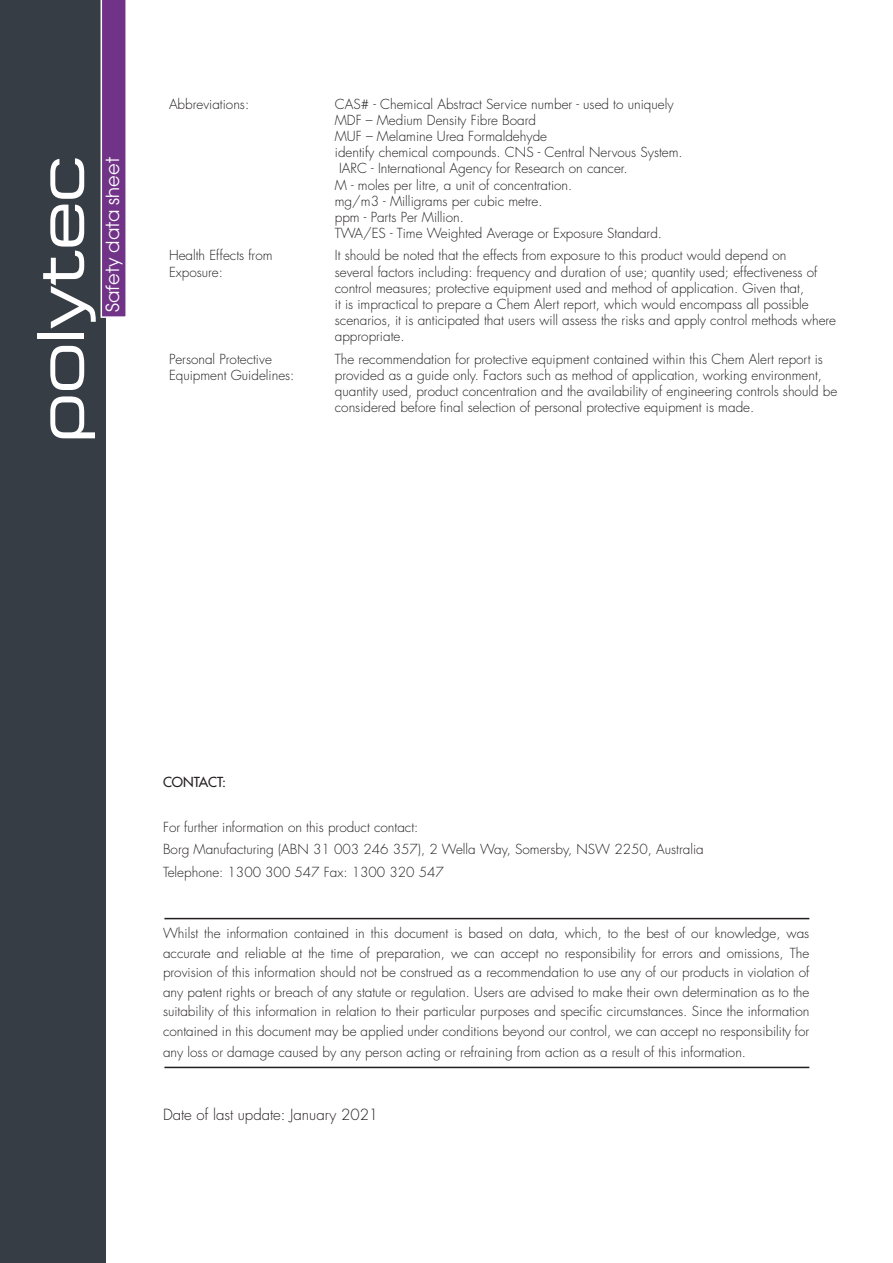
<style>
.page{position:relative;width:893px;height:1263px;background:#fff}
.page>*{position:absolute;margin:0;border:0;box-sizing:border-box;transform-origin:0 0}
.t1{font:18px "Avant Garde";color:#fff}
.t2{font:300 15px "Futura";color:#231f20}
.t3{font:300 13.5px/16.2px "Futura";color:#231f20}
.t4{font:13.5px "Futura";color:#231f20}
</style>
<div class="page">
<div style="left:0;top:0;width:105px;height:1263px;background:#363d45"></div>
<svg style="left:43px;top:0;width:83px;height:329px"></svg>
<svg style="left:50px;top:346px;width:45px;height:92px"></svg>
<div style="left:37px;top:333px;width:47px;height:6px;background:#fff"></div>
<hr style="left:164px;top:918px;width:645px;height:1px;background:#231f20">
<hr style="left:164px;top:1067px;width:645px;height:1px;background:#231f20">
<h1 class="t1" style="left:106px;top:312px;width:156px;rotate:-90deg">Safety data sheet</h1>
<p class="t3" style="left:169px;top:97px;width:82px">Abbreviations:</p>
<p class="t3" style="left:335px;top:97px;width:340px">CAS# - Chemical Abstract Service number - used to uniquely</p>
<p class="t3" style="left:335px;top:113px;width:203px">MDF – Medium Density Fibre Board</p>
<p class="t3" style="left:335px;top:129px;width:214px">MUF – Melamine Urea Formaldehyde</p>
<p class="t3" style="left:335px;top:145px;width:349px">identify chemical compounds. CNS - Central Nervous System.</p>
<p class="t3" style="left:339px;top:161px;width:290px">IARC - International Agency for Research on cancer.</p>
<p class="t3" style="left:335px;top:178px;width:239px">M - moles per litre, a unit of concentration.</p>
<p class="t3" style="left:335px;top:194px;width:209px">mg/m3 - Milligrams per cubic metre.</p>
<p class="t3" style="left:335px;top:210px;width:131px">ppm - Parts Per Million.</p>
<p class="t3" style="left:335px;top:226px;width:329px">TWA/ES - Time Weighted Average or Exposure Standard.</p>
<p class="t3" style="left:169px;top:249px;width:105px">Health Effects from<br>Exposure:</p>
<p class="t3" style="left:335px;top:249px;width:503px">It should be noted that the effects from exposure to this product would depend on<br>several factors including: frequency and duration of use; quantity used; effectiveness of control measures; protective equipment used and method of application. Given that,<br>it is impractical to prepare a Chem Alert report, which would encompass all possible scenarios, it is anticipated that users will assess the risks and apply control methods where appropriate.</p>
<p class="t3" style="left:169px;top:352px;width:127px">Personal Protective<br>Equipment Guidelines:</p>
<p class="t3" style="left:335px;top:352px;width:504px">The recommendation for protective equipment contained within this Chem Alert report is provided as a guide only. Factors such as method of application, working environment, quantity used, product concentration and the availability of engineering controls should be considered before final selection of personal protective equipment is made.</p>
<p class="t4" style="left:163px;top:775px;width:64px">CONTACT:</p>
<p class="t3" style="left:163px;top:817px;width:542px;line-height:22.5px">For further information on this product contact:<br>Borg Manufacturing (ABN 31 003 246 357), 2 Wella Way, Somersby, NSW 2250, Australia<br>Telephone: 1300 300 547 Fax: 1300 320 547</p>
<p class="t3" style="left:163px;top:925px;width:648px;line-height:19.5px;text-align:justify">Whilst the information contained in this document is based on data, which, to the best of our knowledge, was accurate and reliable at the time of preparation, we can accept no responsibility for errors and omissions, The provision of this information should not be construed as a recommendation to use any of our products in violation of any patent rights or breach of any statute or regulation. Users are advised to make their own determination as to the suitability of this information in relation to their particular purposes and specific circumstances. Since the information contained in this document may be applied under conditions beyond our control, we can accept no responsibility for</p>
<p class="t3" style="left:163px;top:1045px;width:585px">any loss or damage caused by any person acting or refraining from action as a result of this information.</p>
<p class="t2" style="left:163px;top:1107px;width:217px">Date of last update: January 2021</p>
</div>
